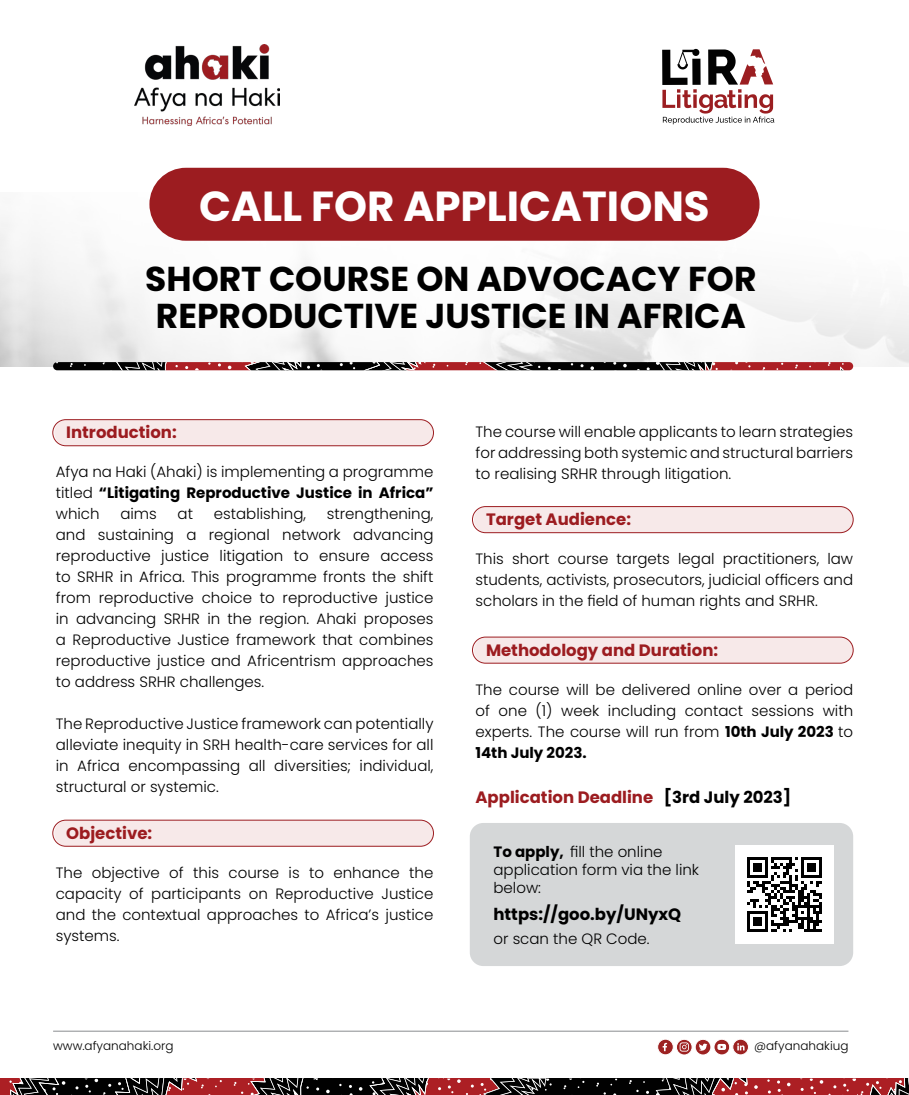
<style>
.page{position:relative;width:909px;height:1095px;background:#fff}
.page>*{position:absolute;margin:0;border:0;box-sizing:border-box;transform-origin:0 0}
.t1{font:700 42px "Poppins";color:#fff}
.t2{font:700 34.5px/37.2px "Poppins";color:#000;text-align:center}
.t3{font:700 16.5px "Poppins";color:#9c1c20}
.t4{font:700 16.5px "Poppins";color:#000}
.t5{font:300 15px/21px "Poppins";color:#000;text-align:justify}
.t6{font:300 12px "Poppins";color:#000}
.s1{font-weight:700}
.s2{color:#000}
</style>
<div class="page">
<img style="left:134px;top:45px;width:146px;height:81px">
<svg style="left:662px;top:49px;width:112px;height:75px"></svg>
<div style="left:470px;top:823px;width:383px;height:143px;background:#d5d7d8;border-radius:14px"></div>
<div style="left:54px;top:420px;width:379px;height:26px;background:#f7e9e9;border-radius:13px"></div>
<div style="left:52px;top:419px;width:382px;height:27px;border:1px solid #9c1c20;border-radius:13px"></div>
<div style="left:54px;top:820px;width:379px;height:26px;background:#f7e9e9;border-radius:13px"></div>
<div style="left:52px;top:820px;width:382px;height:27px;border:1px solid #9c1c20;border-radius:13px"></div>
<div style="left:474px;top:507px;width:379px;height:26px;background:#f7e9e9;border-radius:13px"></div>
<div style="left:472px;top:506px;width:382px;height:27px;border:1px solid #9c1c20;border-radius:13px"></div>
<div style="left:474px;top:637px;width:379px;height:26px;background:#f7e9e9;border-radius:13px"></div>
<div style="left:472px;top:637px;width:382px;height:27px;border:1px solid #9c1c20;border-radius:13px"></div>
<svg style="left:0;top:1079px;width:909px;height:16px;background:#59282a"></svg>
<svg style="left:53px;top:362px;width:800px;height:9px;background:#683a3b"></svg>
<div style="left:735px;top:845px;width:99px;height:99px;background:#fff"></div>
<svg style="left:747px;top:857px;width:75px;height:75px"></svg>
<svg style="left:695px;top:1039px;width:16px;height:16px"></svg>
<div style="left:695px;top:1039px;width:16px;height:16px;border:1px solid #fff;border-radius:50%"></div>
<svg style="left:699px;top:1044px;width:8px;height:7px"></svg>
<div style="left:714px;top:1039px;width:16px;height:16px;background:#9d2222;border-radius:50%"></div>
<div style="left:714px;top:1039px;width:16px;height:16px;border:1px solid #fff;border-radius:50%"></div>
<svg style="left:717px;top:1044px;width:9px;height:6px"></svg>
<svg style="left:676px;top:1039px;width:16px;height:16px"></svg>
<div style="left:676px;top:1039px;width:16px;height:16px;border:1px solid #fff;border-radius:50%"></div>
<svg style="left:680px;top:1042px;width:9px;height:10px"></svg>
<svg style="left:658px;top:1039px;width:15px;height:16px"></svg>
<div style="left:657px;top:1039px;width:17px;height:16px;border:1px solid #fff;border-radius:50%"></div>
<svg style="left:663px;top:1043px;width:4px;height:8px"></svg>
<svg style="left:733px;top:1039px;width:15px;height:16px"></svg>
<div style="left:733px;top:1039px;width:16px;height:16px;border:1px solid #fff;border-radius:50%"></div>
<svg style="left:737px;top:1043px;width:8px;height:7px"></svg>
<hr style="left:53px;top:1031px;width:795px;height:1px;background:#97999c">
<div style="left:149px;top:168px;width:611px;height:73px;background:#9c1c20;border-radius:36px"></div>
<h1 class="t1" style="left:199px;top:182px;width:512px">CALL FOR APPLICATIONS</h1>
<h2 class="t2" style="left:145px;top:260px;width:613px">SHORT COURSE ON ADVOCACY FOR<br>REPRODUCTIVE JUSTICE IN AFRICA</h2>
<p class="t3" style="left:66px;top:423px;width:112px">Introduction:</p>
<p class="t5" style="left:56px;top:462px;width:379px">Afya na Haki (Ahaki) is implementing a programme titled <span class="s1">“Litigating Reproductive Justice in Africa” </span>which</p>
<p class="t5" style="left:56px;top:504px;width:379px;text-indent:271px">strengthening, and sustaining a regional network advancing reproductive justice litigation to ensure access to SRHR in Africa. This programme fronts the shift from reproductive choice to reproductive justice in advancing SRHR in the region. Ahaki proposes a Reproductive Justice framework that combines reproductive justice and Africentrism approaches to address SRHR challenges.</p>
<p class="t5" style="left:56px;top:714px;width:379px">The Reproductive Justice framework can potentially alleviate inequity in SRH health-care services for all in Africa encompassing all diversities; individual, structural or systemic.</p>
<p class="t3" style="left:66px;top:824px;width:87px">Objective:</p>
<p class="t5" style="left:56px;top:862px;width:379px">The objective of this course is to enhance the capacity of participants on Reproductive Justice and the contextual approaches to Africa’s justice systems.</p>
<p class="t5" style="left:120px;top:504px;width:38px">aims</p>
<p class="t5" style="left:178px;top:504px;width:17px">at</p>
<p class="t5" style="left:214px;top:504px;width:94px">establishing,</p>
<p class="t5" style="left:476px;top:421px;width:379px">The course will enable applicants to learn strategies for addressing both systemic and structural barriers to realising SRHR through litigation.</p>
<p class="t3" style="left:486px;top:510px;width:147px">Target Audience:</p>
<p class="t5" style="left:476px;top:549px;width:379px">This short course targets legal practitioners, law students, activists, prosecutors, judicial officers and scholars in the field of human rights and SRHR.</p>
<p class="t3" style="left:486px;top:641px;width:234px">Methodology and Duration:</p>
<p class="t5" style="left:476px;top:679px;width:379px">The course will be delivered online over a period of one (1) week including contact sessions with experts. The course will run from <span class="s1">10th July 2023</span> to <span class="s1">14th July 2023.</span></p>
<p class="t3" style="left:476px;top:788px;width:317px">Application Deadline <span class="s2">[3rd July 2023]</span></p>
<p class="t5" style="left:494px;top:843px;width:207px;line-height:18px;text-align:left"><span class="s1">To apply,</span> fill the online application form via the link below:</p>
<p class="t4" style="left:494px;top:905px;width:189px">https://goo.by/UNyxQ</p>
<p class="t5" style="left:494px;top:928px;width:158px">or scan the QR Code.</p>
<p class="t6" style="left:53px;top:1039px;width:122px">www.afyanahaki.org</p>
<p class="t6" style="left:754px;top:1039px;width:96px">@afyanahakiug</p>
</div>
